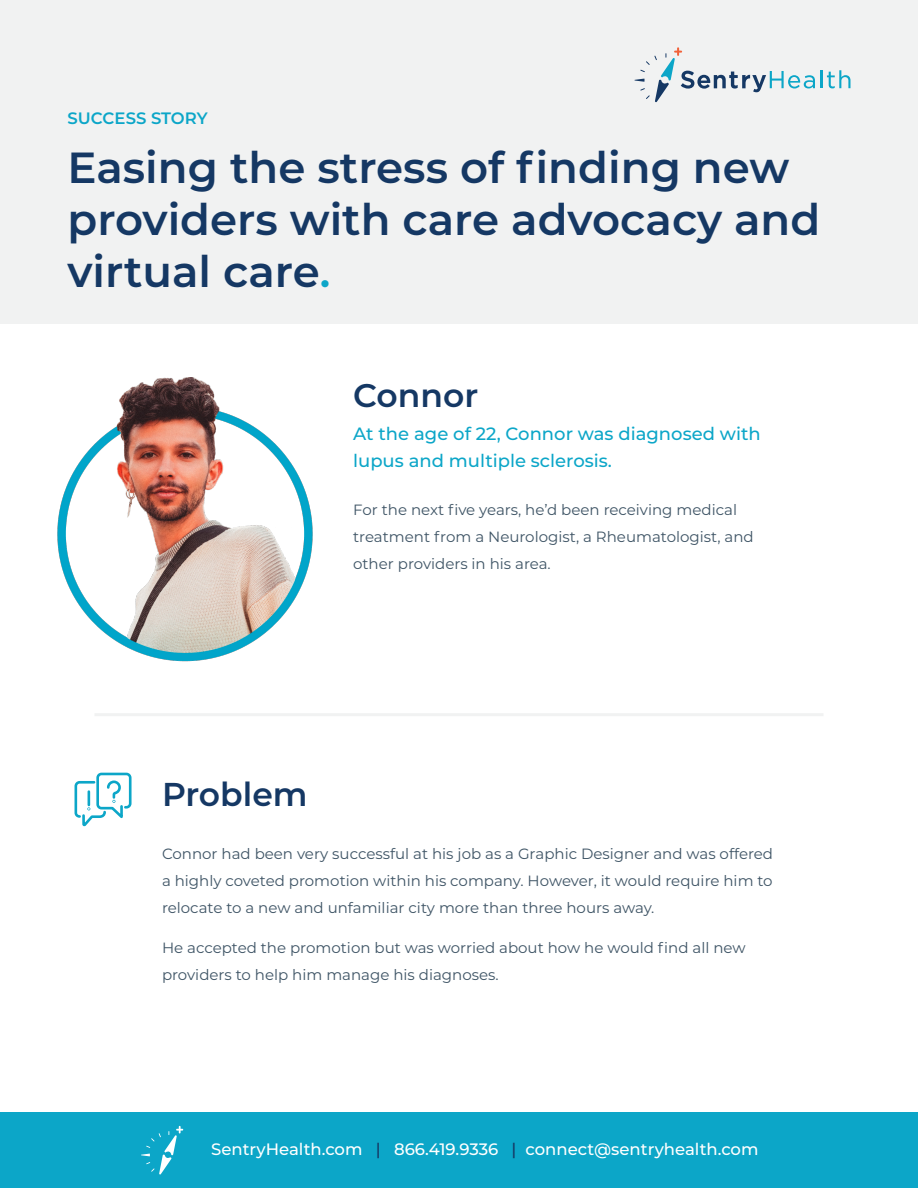
<style>
.page{position:relative;width:918px;height:1188px;background:#fff}
.page>*{position:absolute;margin:0;border:0;box-sizing:border-box;transform-origin:0 0}
.t1{font:600 43.5px/52.2px "Montserrat";color:#153864}
.t2{font:600 33px "Montserrat";color:#153864}
.Drop_Cap_copy{font:600 32.7px "Montserrat";color:#153864}
.Drop_Cap_copy-2{font:500 17.85px/27px "Montserrat";color:#0ca6c8}
.t3{font:500 16.5px "Montserrat";color:#fff}
.t4{font:600 16.5px "Montserrat";color:#0ca6c8}
.t5{font:14.85px/27px "Montserrat";color:#3e5465}
.s1{color:#0ca6c8}
.s2{color:#153864}
</style>
<div class="page">
<div style="left:0;top:0;width:918px;height:324px;background:#f1f2f2"></div>
<svg style="left:634px;top:47px;width:216px;height:56px"></svg>
<img style="left:57px;top:378px;width:256px;height:284px">
<hr style="left:94px;top:713px;width:730px;height:3px;background:#f1f2f2">
<svg style="left:74px;top:772px;width:58px;height:55px"></svg>
<div style="left:0;top:1112px;width:918px;height:76px;background:#0ca6c8"></div>
<svg style="left:141px;top:1126px;width:42px;height:49px"></svg>
<p class="t4" style="left:68px;top:107px;width:142px">SUCCESS STORY</p>
<p class="t1" style="left:68px;top:140px;width:755px">Easing the stress of finding new providers with care advocacy and virtual care<span class="s1">.</span></p>
<p class="Drop_Cap_copy" style="left:353px;top:372px;width:127px">Connor</p>
<p class="Drop_Cap_copy-2" style="left:353px;top:420px;width:409px">At the age of 22, Connor was diagnosed with lupus and multiple sclerosis.</p>
<p class="t5" style="left:353px;top:495px;width:402px">For the next five years, he’d been receiving medical treatment from a Neurologist, a Rheumatologist, and other providers in his area.</p>
<p class="t2" style="left:162px;top:771px;width:147px">Problem</p>
<p class="t5" style="left:162px;top:839px;width:613px;text-align:justify">Connor had been very successful at his job as a Graphic Designer and was offered a highly coveted promotion within his company. However, it would require him to relocate to a new and unfamiliar city more than three hours away.</p>
<p class="t5" style="left:162px;top:934px;width:585px">He accepted the promotion but was worried about how he would find all new providers to help him manage his diagnoses.</p>
<p class="t3" style="left:211px;top:1138px;width:549px">SentryHealth.com <span class="s2">|</span> 866.419.9336 <span class="s2">|</span> connect@sentryhealth.com</p>
</div>
